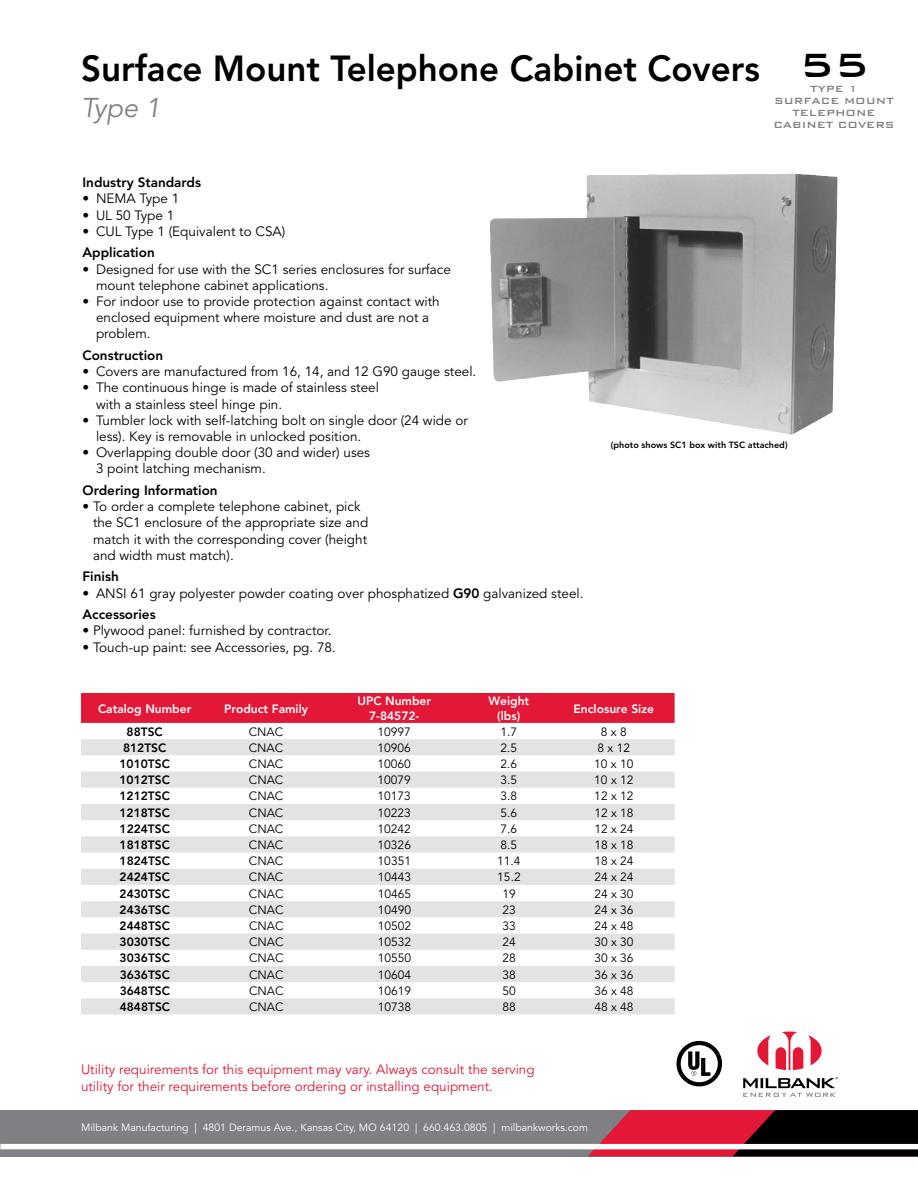
<style>
.page{position:relative;width:918px;height:1188px;background:#fff}
.page>*{position:absolute;margin:0;border:0;box-sizing:border-box;transform-origin:0 0}
.t1{font:700 45px "AG Bank Gothic Pln";color:#000}
.t2{font:800 36px "Avenir LT Std";color:#000}
.t3{font:italic 27px "Avenir LT Std";color:#7e8083}
.t4{font:13.5px/16.2px "Avenir LT Std";color:#000}
.t5{font:13.5px/16.5px "Avenir LT Std";color:#e31837}
.t6{font:800 13.5px "Avenir LT Std";color:#000}
.t7{font:12px "Avenir LT Std";color:#000}
.t8{font:800 12px "Avenir LT Std";color:#000}
.t9{font:800 12px/14.4px "Avenir LT Std";color:#fff;text-align:center}
.t10{font:700 12px "AG Bank Gothic Pln";color:#7e8083}
.t11{font:10.5px "Avenir LT Std";color:#fff}
.t12{font:800 9px "Avenir LT Std";color:#000}
.s1{font-weight:800}
</style>
<div class="page">
<div style="left:0;top:1110px;width:918px;height:46px;background:#7e8083"></div>
<svg style="left:588px;top:1110px;width:330px;height:46px;background:#6d1422"></svg>
<div style="left:0;top:1144px;width:918px;height:6px;background:#fff"></div>
<svg style="left:676px;top:1041px;width:46px;height:45px"></svg>
<svg style="left:757px;top:1032px;width:65px;height:38px"></svg>
<svg style="left:743px;top:1077px;width:95px;height:20px"></svg>
<img style="left:490px;top:174px;width:347px;height:261px">
<div style="left:81px;top:693px;width:594px;height:30px;background:#e31837"></div>
<svg style="left:81px;top:739px;width:594px;height:276px;fill:#e3e4e5"></svg>
<h2 class="t2" style="left:81px;top:47px;width:680px">Surface Mount Telephone Cabinet Covers</h2>
<h3 class="t3" style="left:81px;top:92px;width:81px">Type 1</h3>
<h1 class="t1" style="left:799px;top:43px;width:71px">55</h1>
<p class="t10" style="left:810px;top:83px;width:17px">Type</p>
<p class="t10" style="left:848px;top:83px;width:11px">1</p>
<p class="t10" style="left:774px;top:95px;width:10px">surface</p>
<p class="t10" style="left:844px;top:95px;width:11px">mount</p>
<p class="t10" style="left:792px;top:107px;width:11px">telephone</p>
<p class="t10" style="left:773px;top:119px;width:10px">cabinet</p>
<p class="t10" style="left:838px;top:119px;width:10px">covers</p>
<p class="t6" style="left:82px;top:175px;width:120px">Industry Standards</p>
<p class="t4" style="left:82px;top:191px;width:98px">• NEMA Type 1</p>
<p class="t4" style="left:82px;top:207px;width:93px">• UL 50 Type 1</p>
<p class="t4" style="left:82px;top:223px;width:204px">• CUL Type 1 (Equivalent to CSA)</p>
<p class="t6" style="left:82px;top:245px;width:74px">Application</p>
<p class="t4" style="left:96px;top:261px;width:357px;text-indent:-14px">• Designed for use with the SC1 series enclosures for surface mount telephone cabinet applications.</p>
<p class="t4" style="left:96px;top:294px;width:345px;text-indent:-14px">• For indoor use to provide protection against contact with enclosed equipment where moisture and dust are not a problem.</p>
<p class="t6" style="left:82px;top:347px;width:82px">Construction</p>
<p class="t4" style="left:82px;top:364px;width:395px">• Covers are manufactured from 16, 14, and 12 G90 gauge steel.</p>
<p class="t4" style="left:96px;top:380px;width:285px;text-indent:-14px">• The continuous hinge is made of stainless steel with a stainless steel hinge pin.</p>
<p class="t4" style="left:96px;top:412px;width:373px;text-indent:-14px">• Tumbler lock with self-latching bolt on single door (24 wide or less). Key is removable in unlocked position.</p>
<p class="t4" style="left:96px;top:445px;width:276px;text-indent:-14px">• Overlapping double door (30 and wider) uses<br>3 point latching mechanism.</p>
<p class="t6" style="left:82px;top:482px;width:137px">Ordering Information</p>
<p class="t4" style="left:93px;top:499px;width:277px;text-indent:-11px">• To order a complete telephone cabinet, pick the SC1 enclosure of the appropriate size and match it with the corresponding cover (height and width must match).</p>
<p class="t6" style="left:82px;top:569px;width:38px">Finish</p>
<p class="t4" style="left:82px;top:583px;width:503px;line-height:21.6px">• ANSI 61 gray polyester powder coating over phosphatized <span class="s1">G90</span> galvanized steel.<br><span class="s1">Accessories</span></p>
<p class="t4" style="left:82px;top:623px;width:250px">• Plywood panel: furnished by contractor.</p>
<p class="t4" style="left:82px;top:639px;width:255px">• Touch-up paint: see Accessories, pg. 78.</p>
<p class="t12" style="left:611px;top:440px;width:178px">(photo shows SC1 box with TSC attached)</p>
<p class="t9" style="left:98px;top:701px;width:95px">Catalog Number</p>
<p class="t9" style="left:224px;top:701px;width:86px">Product Family</p>
<p class="t9" style="left:357px;top:694px;width:75px">UPC Number<br>7-84572-</p>
<p class="t9" style="left:488px;top:694px;width:42px">Weight (lbs)</p>
<p class="t9" style="left:574px;top:701px;width:82px">Enclosure Size</p>
<p class="t8" style="left:127px;top:724px;width:38px">88TSC</p>
<p class="t7" style="left:249px;top:725px;width:36px">CNAC</p>
<p class="t7" style="left:378px;top:725px;width:35px">10997</p>
<p class="t7" style="left:501px;top:725px;width:18px">1.7</p>
<p class="t7" style="left:601px;top:725px;width:27px">8 x 8</p>
<p class="t8" style="left:123px;top:741px;width:45px">812TSC</p>
<p class="t7" style="left:249px;top:741px;width:36px">CNAC</p>
<p class="t7" style="left:378px;top:741px;width:35px">10906</p>
<p class="t7" style="left:501px;top:741px;width:18px">2.5</p>
<p class="t7" style="left:598px;top:741px;width:34px">8 x 12</p>
<p class="t8" style="left:120px;top:757px;width:52px">1010TSC</p>
<p class="t7" style="left:249px;top:757px;width:36px">CNAC</p>
<p class="t7" style="left:378px;top:757px;width:35px">10060</p>
<p class="t7" style="left:501px;top:757px;width:18px">2.6</p>
<p class="t7" style="left:594px;top:757px;width:41px">10 x 10</p>
<p class="t8" style="left:120px;top:773px;width:52px">1012TSC</p>
<p class="t7" style="left:249px;top:773px;width:36px">CNAC</p>
<p class="t7" style="left:378px;top:773px;width:35px">10079</p>
<p class="t7" style="left:501px;top:773px;width:18px">3.5</p>
<p class="t7" style="left:594px;top:773px;width:41px">10 x 12</p>
<p class="t8" style="left:120px;top:789px;width:52px">1212TSC</p>
<p class="t7" style="left:249px;top:789px;width:36px">CNAC</p>
<p class="t7" style="left:378px;top:789px;width:35px">10173</p>
<p class="t7" style="left:501px;top:789px;width:18px">3.8</p>
<p class="t7" style="left:594px;top:789px;width:41px">12 x 12</p>
<p class="t8" style="left:120px;top:805px;width:52px">1218TSC</p>
<p class="t7" style="left:249px;top:806px;width:36px">CNAC</p>
<p class="t7" style="left:378px;top:806px;width:35px">10223</p>
<p class="t7" style="left:501px;top:806px;width:18px">5.6</p>
<p class="t7" style="left:594px;top:806px;width:41px">12 x 18</p>
<p class="t8" style="left:120px;top:822px;width:52px">1224TSC</p>
<p class="t7" style="left:249px;top:822px;width:36px">CNAC</p>
<p class="t7" style="left:378px;top:822px;width:35px">10242</p>
<p class="t7" style="left:501px;top:822px;width:18px">7.6</p>
<p class="t7" style="left:594px;top:822px;width:41px">12 x 24</p>
<p class="t8" style="left:120px;top:838px;width:52px">1818TSC</p>
<p class="t7" style="left:249px;top:838px;width:36px">CNAC</p>
<p class="t7" style="left:378px;top:838px;width:35px">10326</p>
<p class="t7" style="left:501px;top:838px;width:18px">8.5</p>
<p class="t7" style="left:594px;top:838px;width:41px">18 x 18</p>
<p class="t8" style="left:120px;top:854px;width:52px">1824TSC</p>
<p class="t7" style="left:249px;top:854px;width:36px">CNAC</p>
<p class="t7" style="left:378px;top:854px;width:35px">10351</p>
<p class="t7" style="left:497px;top:854px;width:25px">11.4</p>
<p class="t7" style="left:594px;top:854px;width:41px">18 x 24</p>
<p class="t8" style="left:120px;top:870px;width:52px">2424TSC</p>
<p class="t7" style="left:249px;top:870px;width:36px">CNAC</p>
<p class="t7" style="left:378px;top:870px;width:35px">10443</p>
<p class="t7" style="left:497px;top:870px;width:25px">15.2</p>
<p class="t7" style="left:594px;top:870px;width:41px">24 x 24</p>
<p class="t8" style="left:120px;top:886px;width:52px">2430TSC</p>
<p class="t7" style="left:249px;top:887px;width:36px">CNAC</p>
<p class="t7" style="left:378px;top:887px;width:35px">10465</p>
<p class="t7" style="left:502px;top:887px;width:15px">19</p>
<p class="t7" style="left:594px;top:887px;width:41px">24 x 30</p>
<p class="t8" style="left:120px;top:903px;width:52px">2436TSC</p>
<p class="t7" style="left:249px;top:903px;width:36px">CNAC</p>
<p class="t7" style="left:378px;top:903px;width:35px">10490</p>
<p class="t7" style="left:502px;top:903px;width:15px">23</p>
<p class="t7" style="left:594px;top:903px;width:41px">24 x 36</p>
<p class="t8" style="left:120px;top:919px;width:52px">2448TSC</p>
<p class="t7" style="left:249px;top:919px;width:36px">CNAC</p>
<p class="t7" style="left:378px;top:919px;width:35px">10502</p>
<p class="t7" style="left:502px;top:919px;width:15px">33</p>
<p class="t7" style="left:594px;top:919px;width:41px">24 x 48</p>
<p class="t8" style="left:120px;top:935px;width:52px">3030TSC</p>
<p class="t7" style="left:249px;top:935px;width:36px">CNAC</p>
<p class="t7" style="left:378px;top:935px;width:35px">10532</p>
<p class="t7" style="left:502px;top:935px;width:15px">24</p>
<p class="t7" style="left:594px;top:935px;width:41px">30 x 30</p>
<p class="t8" style="left:120px;top:951px;width:52px">3036TSC</p>
<p class="t7" style="left:249px;top:951px;width:36px">CNAC</p>
<p class="t7" style="left:378px;top:951px;width:35px">10550</p>
<p class="t7" style="left:502px;top:951px;width:15px">28</p>
<p class="t7" style="left:594px;top:951px;width:41px">30 x 36</p>
<p class="t8" style="left:120px;top:967px;width:52px">3636TSC</p>
<p class="t7" style="left:249px;top:968px;width:36px">CNAC</p>
<p class="t7" style="left:378px;top:968px;width:35px">10604</p>
<p class="t7" style="left:502px;top:968px;width:15px">38</p>
<p class="t7" style="left:594px;top:968px;width:41px">36 x 36</p>
<p class="t8" style="left:120px;top:984px;width:52px">3648TSC</p>
<p class="t7" style="left:249px;top:984px;width:36px">CNAC</p>
<p class="t7" style="left:378px;top:984px;width:35px">10619</p>
<p class="t7" style="left:502px;top:984px;width:15px">50</p>
<p class="t7" style="left:594px;top:984px;width:41px">36 x 48</p>
<p class="t8" style="left:120px;top:1000px;width:52px">4848TSC</p>
<p class="t7" style="left:249px;top:1000px;width:36px">CNAC</p>
<p class="t7" style="left:378px;top:1000px;width:35px">10738</p>
<p class="t7" style="left:502px;top:1000px;width:15px">88</p>
<p class="t7" style="left:594px;top:1000px;width:41px">48 x 48</p>
<p class="t5" style="left:81px;top:1062px;width:455px">Utility requirements for this equipment may vary. Always consult the serving utility for their requirements before ordering or installing equipment.</p>
<p class="t11" style="left:81px;top:1122px;width:509px">Milbank Manufacturing | 4801 Deramus Ave., Kansas City, MO 64120 | 660.463.0805 | milbankworks.com</p>
</div>
